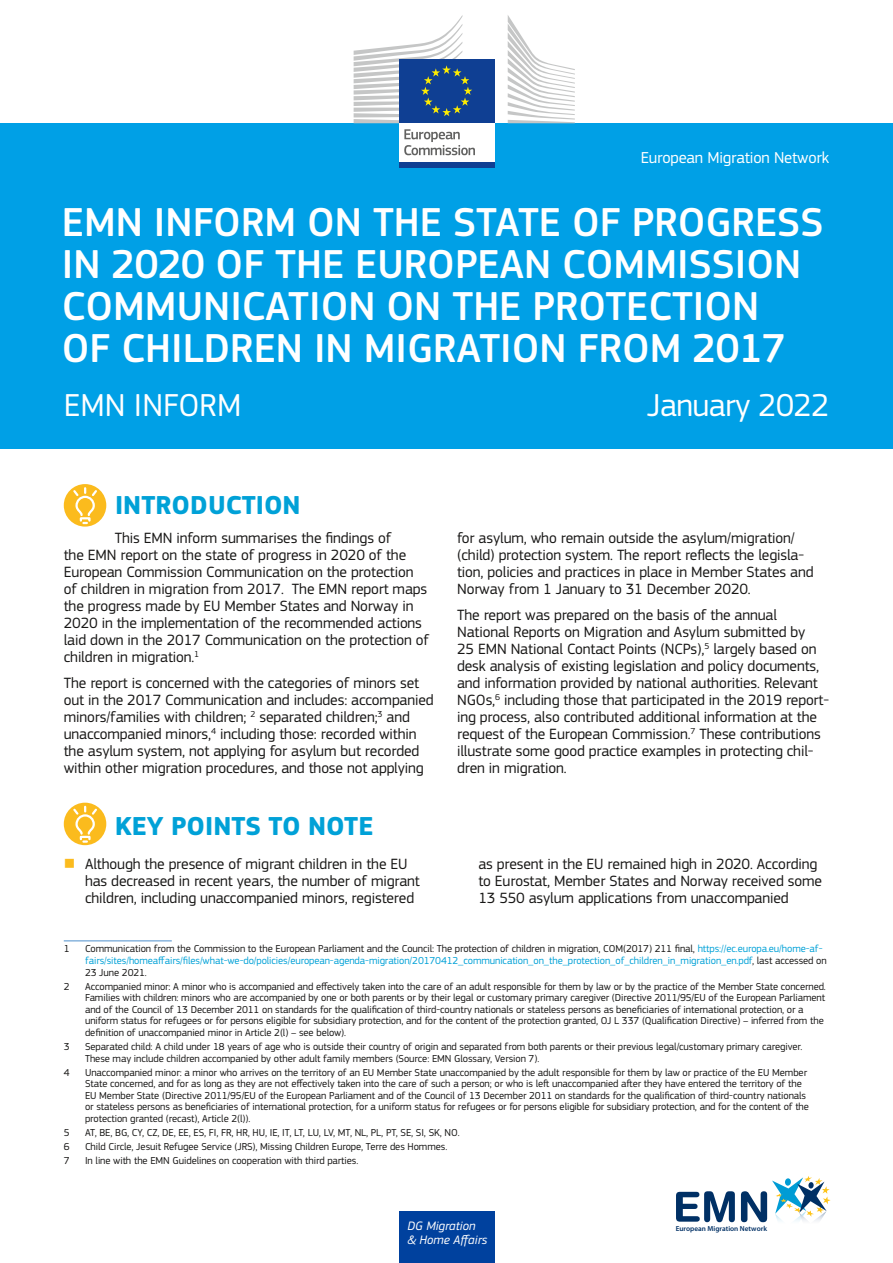
<style>
.page{position:relative;width:893px;height:1263px;background:#fff}
.page>*{position:absolute;margin:0;border:0;box-sizing:border-box;transform-origin:0 0}
.t1{font:500 42px/42px "EC Square Sans Pro";color:#fff}
.t2{font:33px "EC Square Sans Pro";letter-spacing:-.02em;color:#fff}
.t3{font:33px "EC Square Sans Pro";color:#fff}
.t4{font:700 27px "EC Square Sans Pro";color:#00a1d7}
.t5{font:16.5px "EC Square Sans Pro";letter-spacing:-.01em;color:#fff}
.t6{font:15.45px/17px "EC Square Sans Pro";letter-spacing:-.01em;color:#181716}
.t7{font:italic 12.75px/14.1px "EC Square Sans Pro";color:#fff}
.t8{font:10.5px/11.6px "EC Square Sans Pro";letter-spacing:-.01em;color:#181716}
.t9{font:10.5px/11.6px "EC Square Sans Pro";letter-spacing:-.01em;color:#00a1d7}
.t10{font:600 7.2px "Myriad Pro";color:#003065}
.s1{color:#fbbb1e}
.s2{color:#181716}
</style>
<div class="page">
<div style="left:399px;top:1212px;width:95px;height:51px;background:#00419e"></div>
<div style="left:0;top:123px;width:893px;height:326px;background:#00a0e6"></div>
<div style="left:399px;top:121px;width:95px;height:43px;background:#fff"></div>
<div style="left:399px;top:59px;width:95px;height:64px;background:#0f3f93"></div>
<svg style="left:354px;top:15px;width:118px;height:108px"></svg>
<div style="left:399px;top:163px;width:95px;height:5px;background:#0f3f93"></div>
<svg style="left:508px;top:15px;width:67px;height:108px"></svg>
<svg style="left:404px;top:129px;width:71px;height:26px"></svg>
<svg style="left:676px;top:1191px;width:59px;height:31px"></svg>
<svg style="left:741px;top:1176px;width:89px;height:47px"></svg>
<hr style="left:64px;top:940px;width:108px;height:1px;background:#4e8fcc">
<div style="left:64px;top:484px;width:42px;height:43px;background:#fbbb1d;border-radius:50%"></div>
<svg style="left:71px;top:488px;width:28px;height:36px"></svg>
<div style="left:64px;top:803px;width:42px;height:42px;background:#fbbb1d;border-radius:50%"></div>
<svg style="left:71px;top:807px;width:28px;height:36px"></svg>
<h3 class="t5" style="left:641px;top:148px;width:190px">European Migration Network</h3>
<h1 class="t1" style="left:62px;top:202px;width:763px">EMN INFORM ON THE STATE OF PROGRESS IN 2020 OF THE EUROPEAN COMMISSION COMMUNICATION ON THE PROTECTION<br>OF CHILDREN IN MIGRATION FROM 2017</h1>
<h2 class="t3" style="left:64px;top:386px;width:179px">EMN INFORM</h2>
<h2 class="t2" style="left:647px;top:386px;width:184px">January 2022</h2>
<h3 class="t4" style="left:115px;top:488px;width:187px">INTRODUCTION</h3>
<p class="t6" style="left:64px;top:530px;width:367px;text-indent:51px">This EMN inform summarises the findings of<br>the EMN report on the state of progress in 2020 of the European Commission Communication on the protection of children in migration from 2017. The EMN report maps the progress made by EU Member States and Norway in 2020 in the implementation of the recommended actions laid down in the 2017 Communication on the protection of children in migration.<sup>1</sup></p>
<p class="t6" style="left:64px;top:674px;width:371px">The report is concerned with the categories of minors set out in the 2017 Communication and includes: accompanied minors/families with children; <sup>2</sup> separated children;<sup>3</sup> and unaccompanied minors,<sup>4</sup> including those: recorded within the asylum system, not applying for asylum but recorded within other migration procedures, and those not applying</p>
<h3 class="t6" style="left:457px;top:530px;width:358px">for asylum, who remain outside the asylum/migration/ (child) protection system. The report reflects the legisla&shy;tion, policies and practices in place in Member States and Norway from 1 January to 31 December 2020.</h3>
<p class="t6" style="left:457px;top:606px;width:374px">The report was prepared on the basis of the annual National Reports on Migration and Asylum submitted by<br>25 EMN National Contact Points (NCPs),<sup>5</sup> largely based on desk analysis of existing legislation and policy documents, and information provided by national authorities. Relevant NGOs,<sup>6</sup> including those that participated in the 2019 report&shy;ing process, also contributed additional information at the request of the European Commission.<sup>7</sup> These contributions illustrate some good practice examples in protecting chil&shy;dren in migration.</p>
<h3 class="t4" style="left:115px;top:810px;width:260px">KEY POINTS TO NOTE</h3>
<h3 class="t6" style="left:85px;top:856px;width:336px;text-indent:-21px"><span class="s1">■</span> Although the presence of migrant children in the EU has decreased in recent years, the number of migrant children, including unaccompanied minors, registered</h3>
<h3 class="t6" style="left:478px;top:856px;width:345px">as present in the EU remained high in 2020. According to Eurostat, Member States and Norway received some<br>13 550 asylum applications from unaccompanied</h3>
<p class="t8" style="left:64px;top:943px;width:7px">1</p>
<p class="t9" style="left:85px;top:943px;width:743px"><span class="s2">Communication from the Commission to the European Parliament and the Council: The protection of children in migration, COM(2017) 211 final,</span> https://ec.europa.eu/home-af&shy;fairs/sites/homeaffairs/files/what-we-do/policies/european-agenda-migration/20170412_communication_on_the_protection_of_children_in_migration_en.pdf<span class="s2">, last accessed on<br>23 June 2021.</span></p>
<p class="t8" style="left:64px;top:980px;width:7px">2</p>
<p class="t8" style="left:85px;top:980px;width:742px">Accompanied minor: A minor who is accompanied and effectively taken into the care of an adult responsible for them by law or by the practice of the Member State concerned.<br>Families with children: minors who are accompanied by one or both parents or by their legal or customary primary caregiver (Directive 2011/95/EU of the European Parliament and of the Council of 13 December 2011 on standards for the qualification of third-country nationals or stateless persons as beneficiaries of international protection, or a uniform status for refugees or for persons eligible for subsidiary protection, and for the content of the protection granted, OJ L 337 (Qualification Directive) – inferred from the definition of unaccompanied minor in Article 2(l) – see below).</p>
<p class="t8" style="left:64px;top:1041px;width:7px">3</p>
<p class="t8" style="left:85px;top:1041px;width:719px">Separated child: A child under 18 years of age who is outside their country of origin and separated from both parents or their previous legal/customary primary caregiver.<br>These may include children accompanied by other adult family members (Source: EMN Glossary, Version 7).</p>
<p class="t8" style="left:64px;top:1066px;width:7px">4</p>
<p class="t8" style="left:85px;top:1066px;width:725px">Unaccompanied minor: a minor who arrives on the territory of an EU Member State unaccompanied by the adult responsible for them by law or practice of the EU Member State concerned, and for as long as they are not effectively taken into the care of such a person; or who is left unaccompanied after they have entered the territory of the EU Member State (Directive 2011/95/EU of the European Parliament and of the Council of 13 December 2011 on standards for the qualification of third-country nationals or stateless persons as beneficiaries of international protection, for a uniform status for refugees or for persons eligible for subsidiary protection, and for the content of the protection granted (recast), Article 2(l)).</p>
<p class="t8" style="left:64px;top:1127px;width:7px">5</p>
<p class="t8" style="left:85px;top:1127px;width:376px">AT, BE, BG, CY, CZ, DE, EE, ES, FI, FR, HR, HU, IE, IT, LT, LU, LV, MT, NL, PL, PT, SE, SI, SK, NO.</p>
<p class="t8" style="left:64px;top:1141px;width:7px">6</p>
<p class="t8" style="left:85px;top:1141px;width:364px">Child Circle, Jesuit Refugee Service (JRS), Missing Children Europe, Terre des Hommes.</p>
<p class="t8" style="left:64px;top:1155px;width:7px">7</p>
<p class="t8" style="left:85px;top:1155px;width:275px">In line with the EMN Guidelines on cooperation with third parties.</p>
<p class="t7" style="left:407px;top:1219px;width:82px">DG Migration &amp; Home Affairs</p>
<p class="t10" style="left:676px;top:1224px;width:93px">European Migration Network</p>
</div>
